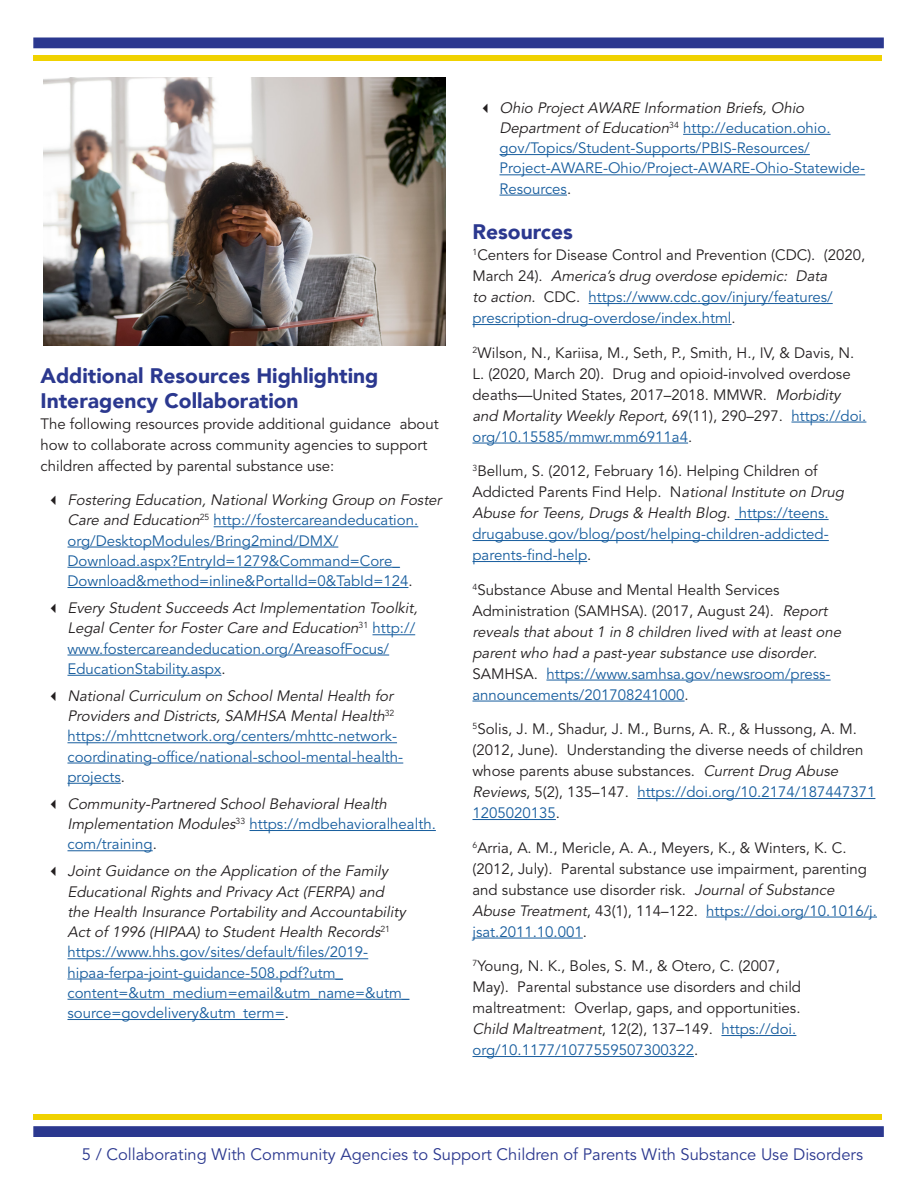
<style>
.page{position:relative;width:918px;height:1188px;background:#fff}
.page>*{position:absolute;margin:0;border:0;box-sizing:border-box;transform-origin:0 0}
.subhead_one{font:900 21px/25.2px "Avenir LT";color:#2b388f}
.t1{font:16.5px "Avenir LT Std";color:#2b388f}
.body_text{font:15px/21px "Avenir LT Std";color:#231f20}
.body_text-2{font:15px/20.2px "Avenir LT Std";color:#175d9e}
.body_text-3{font:italic 15px/20.2px "Avenir LT Std";color:#231f20}
.s1{font-style:italic;color:#231f20}
.s2{color:#231f20}
.s3{font-style:normal;color:#175d9e}
.s4{font-style:normal}
.s5{font-style:italic}
.s6{color:#175d9e}
</style>
<div class="page">
<div style="left:33px;top:38px;width:851px;height:10px;background:#2b388f"></div>
<div style="left:33px;top:55px;width:849px;height:5px;background:#f0d200"></div>
<div style="left:33px;top:1126px;width:851px;height:11px;background:#2b388f;border:2px solid #2b388f"></div>
<div style="left:33px;top:1114px;width:849px;height:6px;background:#f0d200"></div>
<hr style="left:214px;top:526px;width:204px;height:1px;background:#175d9e">
<hr style="left:68px;top:547px;width:270px;height:1px;background:#175d9e">
<hr style="left:68px;top:567px;width:332px;height:1px;background:#175d9e">
<hr style="left:68px;top:587px;width:340px;height:1px;background:#175d9e">
<hr style="left:372px;top:634px;width:43px;height:1px;background:#175d9e">
<hr style="left:68px;top:655px;width:321px;height:1px;background:#175d9e">
<hr style="left:68px;top:675px;width:153px;height:1px;background:#175d9e">
<hr style="left:68px;top:742px;width:329px;height:1px;background:#175d9e">
<hr style="left:68px;top:763px;width:335px;height:1px;background:#175d9e">
<hr style="left:68px;top:783px;width:53px;height:1px;background:#175d9e">
<hr style="left:250px;top:830px;width:186px;height:1px;background:#175d9e">
<hr style="left:68px;top:850px;width:85px;height:1px;background:#175d9e">
<hr style="left:68px;top:958px;width:300px;height:1px;background:#175d9e">
<hr style="left:68px;top:979px;width:275px;height:1px;background:#175d9e">
<hr style="left:68px;top:999px;width:341px;height:1px;background:#175d9e">
<hr style="left:68px;top:1019px;width:217px;height:1px;background:#175d9e">
<hr style="left:683px;top:134px;width:148px;height:1px;background:#175d9e">
<hr style="left:500px;top:154px;width:310px;height:1px;background:#175d9e">
<hr style="left:500px;top:174px;width:365px;height:1px;background:#175d9e">
<hr style="left:500px;top:195px;width:67px;height:1px;background:#175d9e">
<hr style="left:589px;top:303px;width:244px;height:1px;background:#175d9e">
<hr style="left:472px;top:324px;width:260px;height:1px;background:#175d9e">
<hr style="left:791px;top:422px;width:75px;height:1px;background:#175d9e">
<hr style="left:472px;top:443px;width:216px;height:1px;background:#175d9e">
<hr style="left:735px;top:519px;width:94px;height:1px;background:#175d9e">
<hr style="left:472px;top:540px;width:357px;height:1px;background:#175d9e">
<hr style="left:472px;top:561px;width:115px;height:1px;background:#175d9e">
<hr style="left:546px;top:680px;width:285px;height:1px;background:#175d9e">
<hr style="left:472px;top:701px;width:213px;height:1px;background:#175d9e">
<hr style="left:637px;top:798px;width:238px;height:1px;background:#175d9e">
<hr style="left:472px;top:819px;width:84px;height:1px;background:#175d9e">
<hr style="left:706px;top:917px;width:171px;height:1px;background:#175d9e">
<hr style="left:472px;top:938px;width:111px;height:1px;background:#175d9e">
<hr style="left:721px;top:1035px;width:75px;height:1px;background:#175d9e">
<hr style="left:472px;top:1056px;width:222px;height:1px;background:#175d9e">
<img style="left:43px;top:77px;width:403px;height:269px">
<p class="subhead_one" style="left:40px;top:363px;width:340px">Additional Resources Highlighting<br>Interagency Collaboration</p>
<p class="body_text" style="left:40px;top:414px;width:400px">The following resources provide additional guidance about how to collaborate across community agencies to support children affected by parental substance use:</p>
<p class="body_text-2" style="left:68px;top:490px;width:379px"><span class="s1">Fostering Education, National Working Group on Foster Care and Education</span><sup>25</sup> http://fostercareandeducation. org/DesktopModules/Bring2mind/DMX/ Download.aspx?EntryId=1279&amp;Command=Core_ Download&amp;method=inline&amp;PortalId=0&amp;TabId=124<span class="s2">.</span></p>
<p class="body_text-3" style="left:68px;top:598px;width:355px">Every Student Succeeds Act Implementation Toolkit, Legal Center for Foster Care and Education<sup>3</sup> <sup>1</sup> <span class="s3">h tt p : // www.fostercareandeducation.org/AreasofFocus/ EducationStability.aspx</span><span class="s4">.</span></p>
<p class="body_text-2" style="left:68px;top:686px;width:337px"><span class="s1">National Curriculum on School Mental Health for Providers and Districts, SAMHSA Mental Health</span><sup>3</sup> <sup>2 </sup>https://mhttcnetwork.org/centers/mhttc-network&shy;coordinating-office/national-school-mental-health&shy;projects<span class="s2">.</span></p>
<p class="body_text-3" style="left:68px;top:794px;width:370px">Community-Partnered School Behavioral Health<br>Implementation Modules<sup>33</sup> <span class="s3">https://mdbehavioralhealth. com/training</span><span class="s4">.</span></p>
<p class="body_text-3" style="left:68px;top:861px;width:343px">Joint Guidance on the Application of the Family Educational Rights and Privacy Act (FERPA) and the Health Insurance Portability and Accountability Act of 1996 (HIPAA) to Student Health Records<sup>2</sup> <sup>1 </sup><span class="s3">https://www.hhs.gov/sites/default/files/2019- hipaa-ferpa-joint-guidance-508.pdf?utm_ content=&amp;utm_medium=email&amp;utm_name=&amp;utm_ source=govdelivery&amp;utm_term=</span><span class="s4">.</span></p>
<p class="body_text-2" style="left:500px;top:98px;width:367px"><span class="s1">Ohio Project AWARE Information Briefs, Ohio Department of Education</span><sup>34</sup> http://education.ohio. gov/Topics/Student-Supports/PBIS-Resources/ Project-AWARE-Ohio/Project-AWARE-Ohio-Statewide-Resources<span class="s2">.</span></p>
<p class="subhead_one" style="left:472px;top:219px;width:102px">Resources</p>
<p class="body_text-2" style="left:472px;top:245px;width:394px;line-height:21px"><sup>1</sup><span class="s2">Centers for Disease Control and Prevention (CDC). (2020, M a rc h 2 4 ) .</span> <span class="s1">America’s drug overdose epidemic: Data<br>to action</span><span class="s2">. CDC.</span> https://www.cdc.gov/injury/features/ prescription-drug-overdose/index.html<span class="s2">.</span></p>
<p class="body_text" style="left:472px;top:342px;width:395px"><sup>2</sup>Wilson, N., Kariisa, M., Seth, P., Smith, H., IV, &amp; Davis, N.<br>L. (2020, March 20). Drug and opioid-involved overdose deaths—United States, 2017–2018. MMWR. <span class="s5">Morbidity and Mortality Weekly Report</span>, 69(11), 290–297. <span class="s6">https://doi. org/10.15585/mmwr.mm6911a4</span>.</p>
<p class="body_text-2" style="left:472px;top:461px;width:376px;line-height:21px"><sup>3</sup><span class="s2">Bellum, S. (2012, February 16). Helping Children of Addicted Parents Find Help. N</span><span class="s1">ational Institute on Drug Abuse for Teens, Drugs &amp; Health Blog</span><span class="s2">.</span> h tt p s : //t e e n s . drugabuse.gov/blog/post/helping-children-addicted&shy;parents-find-help<span class="s2">.</span></p>
<p class="body_text-3" style="left:472px;top:579px;width:373px;line-height:21px"><sup>4</sup><span class="s4">Substance Abuse and Mental Health Services Administration (SAMHSA). (2017, August 24).</span> Report reveals that about 1 in 8 children lived with at least one parent who had a past-year substance use disorder<span class="s4">.<br>SAMHSA.</span> <span class="s3">https://www.samhsa.gov/newsroom/press&shy;announcements/201708241000</span><span class="s4">.</span></p>
<p class="body_text" style="left:472px;top:719px;width:404px"><sup>5</sup>Solis, J. M., Shadur, J. M., Burns, A. R., &amp; Hussong, A. M. (2012, June). Understanding the diverse needs of children whose parents abuse substances. <span class="s5">Current Drug Abuse Reviews</span>, 5(2), 135–147. <span class="s6">https://doi.org/10.2174/187447371<br>1205020135</span>.</p>
<p class="body_text" style="left:472px;top:837px;width:406px"><sup>6</sup>Arria, A. M., Mericle, A. A., Meyers, K., &amp; Winters, K. C. (2012, July). Parental substance use impairment, parenting and substance use disorder risk. <span class="s5">Journal of Substance Abuse Treatment</span>, 43(1), 114–122. <span class="s6">https://doi.org/10.1016/j. jsat.2011.10.001</span>.</p>
<p class="body_text" style="left:472px;top:956px;width:330px"><sup>7</sup>Young, N. K., Boles, S. M., &amp; Otero, C. (2007, May). Parental substance use disorders and child maltreatment: Overlap, gaps, and opportunities.<br><span class="s5">Child Maltreatment</span>, 12(2), 137–149. <span class="s6">https://doi. org/10.1177/1077559507300322</span>.</p>
<p class="t1" style="left:82px;top:1145px;width:783px">5 / Collaborating With Community Agencies to Support Children of Parents With Substance Use Disorders</p>
</div>
